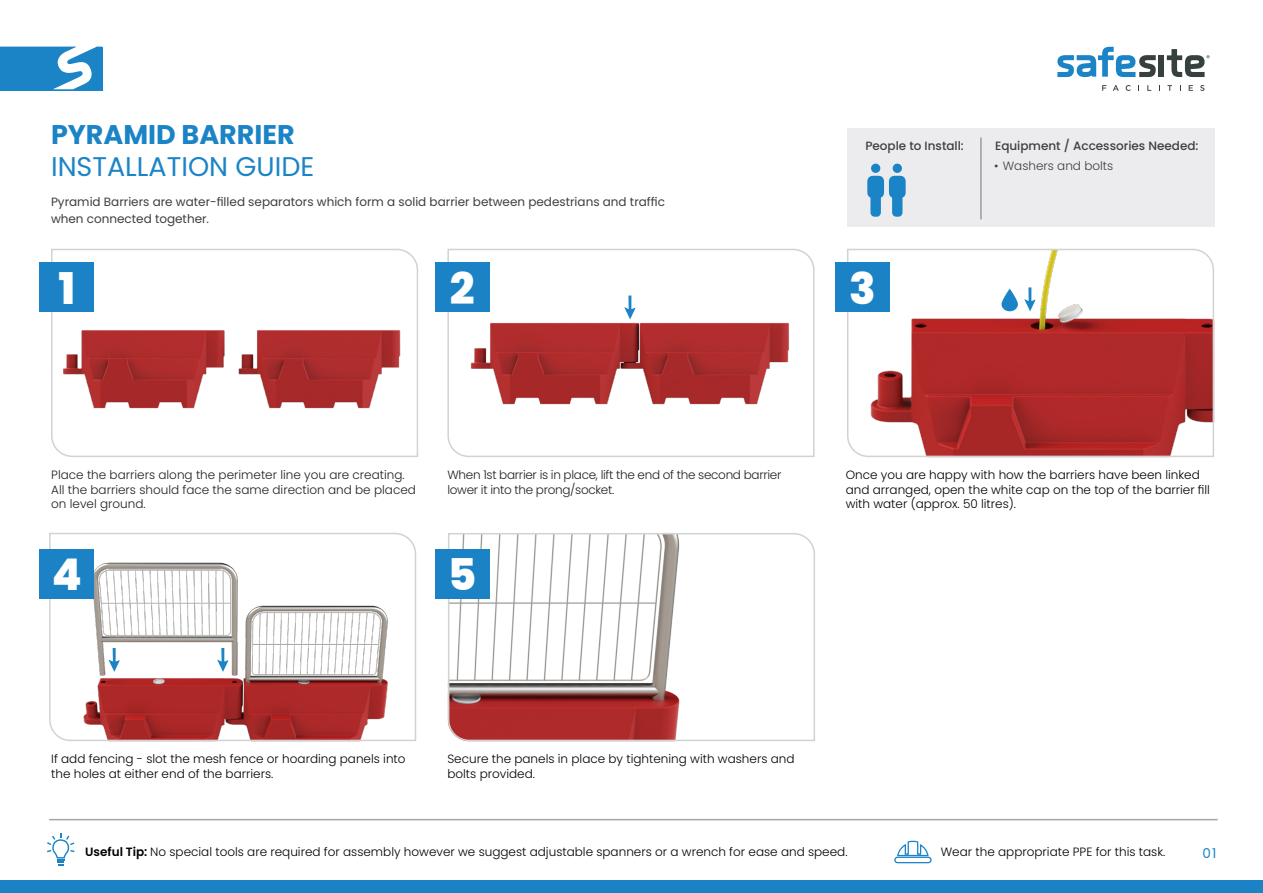
<style>
.page{position:relative;width:1263px;height:893px;background:#fff}
.page>*{position:absolute;margin:0;border:0;box-sizing:border-box;transform-origin:0 0}
.t1{font:800 43.65px "Poppins";color:#fff}
.t2{font:27px "Poppins";color:#1b84c6}
.t3{font:700 27px "Poppins";color:#1b84c6}
.t4{font:13.5px "Poppins";color:#1b84c6}
.t5{font:300 12px/14.4px "Poppins";color:#000001}
.t6{font:300 12px/14.4px "Poppins";color:#231f20}
.t7{font:12px/16.5px "Poppins";color:#3e3e3f}
.t8{font:300 12px/14.4px "Poppins";letter-spacing:-.025em;color:#231f20}
.t9{font:500 12px "Poppins";color:#3e3e3f}
.t10{font:300 12px "Poppins";color:#3e3e3f}
.s1{font-weight:600}
</style>
<div class="page">
<div style="left:1158px;top:55px;width:6px;height:21px;background:#35403f"></div>
<svg style="left:1057px;top:47px;width:99px;height:30px"></svg>
<svg style="left:1102px;top:85px;width:4px;height:6px"></svg>
<svg style="left:1113px;top:85px;width:6px;height:6px"></svg>
<svg style="left:1125px;top:85px;width:6px;height:6px"></svg>
<svg style="left:1147px;top:85px;width:4px;height:6px"></svg>
<svg style="left:1167px;top:85px;width:5px;height:6px"></svg>
<svg style="left:1189px;top:85px;width:4px;height:6px"></svg>
<svg style="left:1200px;top:85px;width:4px;height:6px"></svg>
<svg style="left:1167px;top:49px;width:42px;height:28px"></svg>
<hr style="left:49px;top:819px;width:1169px;height:1px;background:#231f20">
<div style="left:0;top:881px;width:1263px;height:12px;background:#1b82c5"></div>
<svg style="left:447px;top:248px;width:368px;height:209px"></svg>
<div style="left:847px;top:129px;width:367px;height:98px;background:#ececee"></div>
<svg style="left:49px;top:532px;width:368px;height:210px"></svg>
<svg style="left:50px;top:248px;width:368px;height:209px"></svg>
<svg style="left:447px;top:533px;width:368px;height:209px"></svg>
<svg style="left:846px;top:248px;width:369px;height:210px"></svg>
<svg style="left:867px;top:164px;width:39px;height:53px"></svg>
<svg style="left:0;top:89px;width:102px;height:1px"></svg>
<svg style="left:0;top:47px;width:102px;height:42px"></svg>
<div style="left:435px;top:549px;width:54px;height:50px;background:#1b82c5"></div>
<div style="left:40px;top:549px;width:54px;height:50px;background:#1b82c5"></div>
<div style="left:40px;top:263px;width:54px;height:49px;background:#1b82c5"></div>
<div style="left:435px;top:263px;width:54px;height:49px;background:#1b82c5"></div>
<div style="left:835px;top:263px;width:54px;height:49px;background:#1b82c5"></div>
<svg style="left:47px;top:834px;width:27px;height:31px"></svg>
<hr style="left:980px;top:138px;width:2px;height:81px;background:#231f20">
<svg style="left:624px;top:296px;width:12px;height:23px"></svg>
<svg style="left:108px;top:648px;width:12px;height:24px"></svg>
<svg style="left:217px;top:648px;width:12px;height:24px"></svg>
<svg style="left:1024px;top:287px;width:12px;height:24px"></svg>
<svg style="left:1001px;top:289px;width:17px;height:22px"></svg>
<svg style="left:894px;top:840px;width:38px;height:24px"></svg>
<p class="t3" style="left:51px;top:119px;width:245px">PYRAMID BARRIER</p>
<p class="t2" style="left:51px;top:151px;width:265px">INSTALLATION GUIDE</p>
<p class="t7" style="left:51px;top:194px;width:615px">Pyramid Barriers are water-filled separators which form a solid barrier between pedestrians and traffic when connected together.</p>
<p class="t9" style="left:865px;top:139px;width:100px">People to Install:</p>
<p class="t9" style="left:995px;top:139px;width:205px">Equipment / Accessories Needed:</p>
<p class="t10" style="left:994px;top:159px;width:121px">• Washers and bolts</p>
<p class="t1" style="left:58px;top:263px;width:18px">1</p>
<p class="t1" style="left:450px;top:263px;width:26px">2</p>
<p class="t1" style="left:849px;top:263px;width:28px">3</p>
<p class="t6" style="left:51px;top:468px;width:366px">Place the barriers along the perimeter line you are creating.<br>All the barriers should face the same direction and be placed on level ground.</p>
<p class="t8" style="left:447px;top:468px;width:335px">When 1st barrier is in place, lift the end of the second barrier lower it into the prong/socket.</p>
<p class="t1" style="left:52px;top:550px;width:32px">4</p>
<p class="t1" style="left:448px;top:550px;width:30px">5</p>
<p class="t5" style="left:846px;top:468px;width:366px">Once you are happy with how the barriers have been linked and arranged, open the white cap on the top of the barrier fill with water (approx. 50 litres).</p>
<p class="t5" style="left:51px;top:752px;width:356px">If add fencing - slot the mesh fence or hoarding panels into the holes at either end of the barriers.</p>
<p class="t5" style="left:447px;top:752px;width:349px">Secure the panels in place by tightening with washers and bolts provided.</p>
<p class="t5" style="left:85px;top:844px;width:764px"><span class="s1">Useful Tip:</span> No special tools are required for assembly however we suggest adjustable spanners or a wrench for ease and speed.</p>
<p class="t5" style="left:941px;top:845px;width:226px">Wear the appropriate PPE for this task.</p>
<p class="t4" style="left:1202px;top:845px;width:16px">01</p>
</div>
